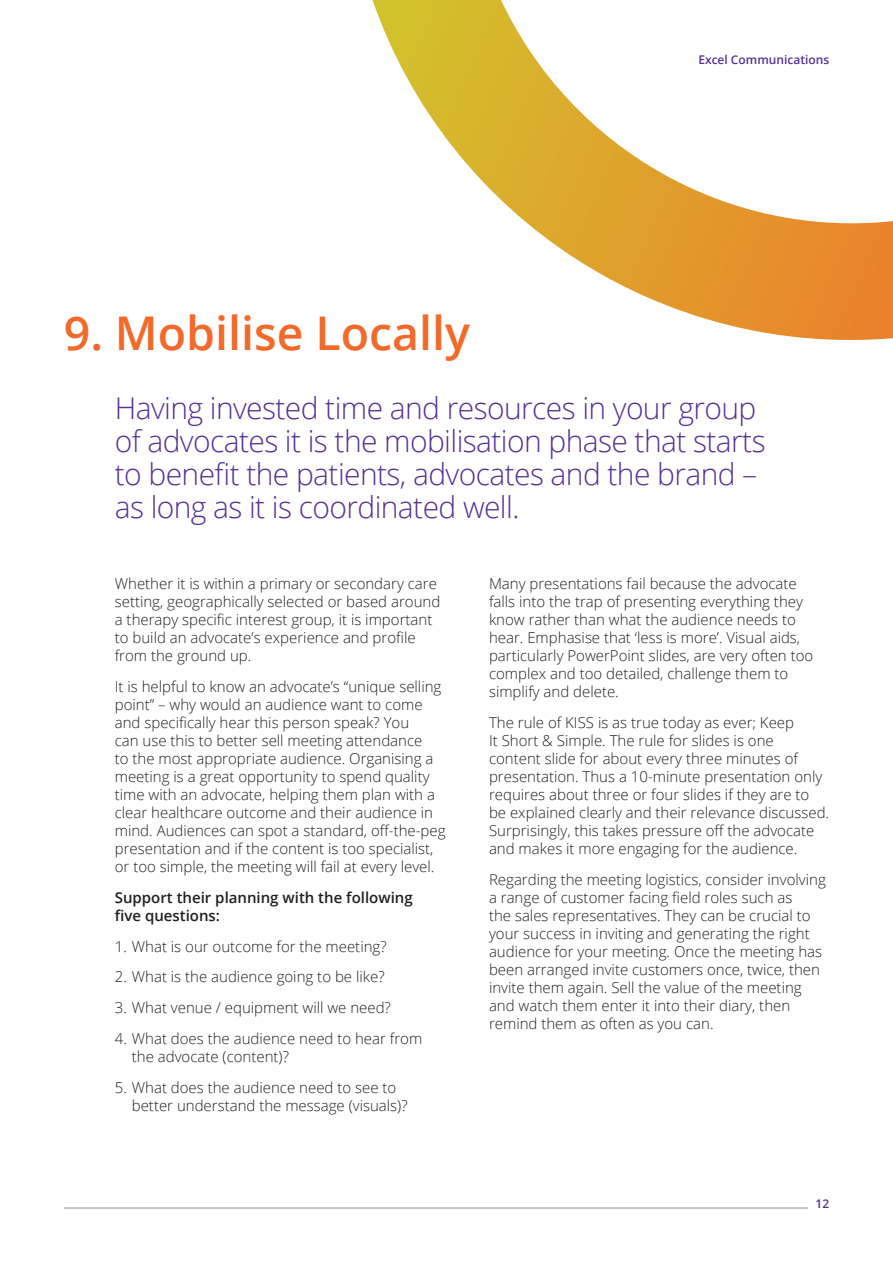
<style>
.page{position:relative;width:893px;height:1263px;background:#fff}
.page>*{position:absolute;margin:0;border:0;box-sizing:border-box;transform-origin:0 0}
.Secondary_Header{font:600 46.5px "Open Sans";color:#f2692a}
.Intro_Copy{font:300 30px/33px "Open Sans";letter-spacing:-.02em;color:#553193}
.Body_Text{font:300 15px/18px "Open Sans";color:#231f20}
.Body_Text-2{font:600 15px/18px "Open Sans";color:#231f20}
.t1{font:600 12px "Open Sans";color:#553193}
</style>
<div class="page">
<hr style="left:64px;top:1207px;width:744px;height:1px;background:#939598">
<svg style="left:372px;top:0;width:521px;height:340px"></svg>
<p class="t1" style="left:698px;top:51px;width:132px">Excel Communications</p>
<p class="Secondary_Header" style="left:64px;top:301px;width:408px">9. Mobilise Locally</p>
<p class="Intro_Copy" style="left:115px;top:391px;width:652px">Having invested time and resources in your group of advocates it is the mobilisation phase that starts to benefit the patients, advocates and the brand – as long as it is coordinated well.</p>
<p class="Body_Text" style="left:115px;top:574px;width:327px">Whether it is within a primary or secondary care setting, geographically selected or based around a therapy specific interest group, it is important to build an advocate’s experience and profile from the ground up.</p>
<p class="Body_Text" style="left:115px;top:677px;width:332px">It is helpful to know an advocate’s “unique selling point” – why would an audience want to come and specifically hear this person speak? You<br>can use this to better sell meeting attendance<br>to the most appropriate audience. Organising a meeting is a great opportunity to spend quality time with an advocate, helping them plan with a clear healthcare outcome and their audience in mind. Audiences can spot a standard, off-the-peg presentation and if the content is too specialist, or too simple, the meeting will fail at every level.</p>
<p class="Body_Text-2" style="left:115px;top:888px;width:299px">Support their planning with the following five questions:</p>
<p class="Body_Text" style="left:115px;top:937px;width:273px">1. What is our outcome for the meeting?</p>
<p class="Body_Text" style="left:115px;top:967px;width:271px">2. What is the audience going to be like?</p>
<p class="Body_Text" style="left:115px;top:998px;width:278px">3. What venue / equipment will we need?</p>
<p class="Body_Text" style="left:132px;top:1029px;width:292px;text-indent:-17px">4. What does the audience need to hear from the advocate (content)?</p>
<p class="Body_Text" style="left:132px;top:1078px;width:277px;text-indent:-17px">5. What does the audience need to see to better understand the message (visuals)?</p>
<p class="Body_Text" style="left:489px;top:574px;width:326px">Many presentations fail because the advocate falls into the trap of presenting everything they know rather than what the audience needs to hear. Emphasise that ‘less is more’. Visual aids, particularly PowerPoint slides, are very often too complex and too detailed, challenge them to simplify and delete.</p>
<p class="Body_Text" style="left:489px;top:713px;width:342px">The rule of KISS is as true today as ever; Keep<br>It Short &amp; Simple. The rule for slides is one content slide for about every three minutes of presentation. Thus a 10-minute presentation only requires about three or four slides if they are to be explained clearly and their relevance discussed.<br>Surprisingly, this takes pressure off the advocate and makes it more engaging for the audience.</p>
<p class="Body_Text" style="left:489px;top:870px;width:338px">Regarding the meeting logistics, consider involving a range of customer facing field roles such as<br>the sales representatives. They can be crucial to your success in inviting and generating the right audience for your meeting. Once the meeting has been arranged invite customers once, twice, then invite them again. Sell the value of the meeting and watch them enter it into their diary, then remind them as often as you can.</p>
<p class="t1" style="left:815px;top:1196px;width:15px">12</p>
</div>
